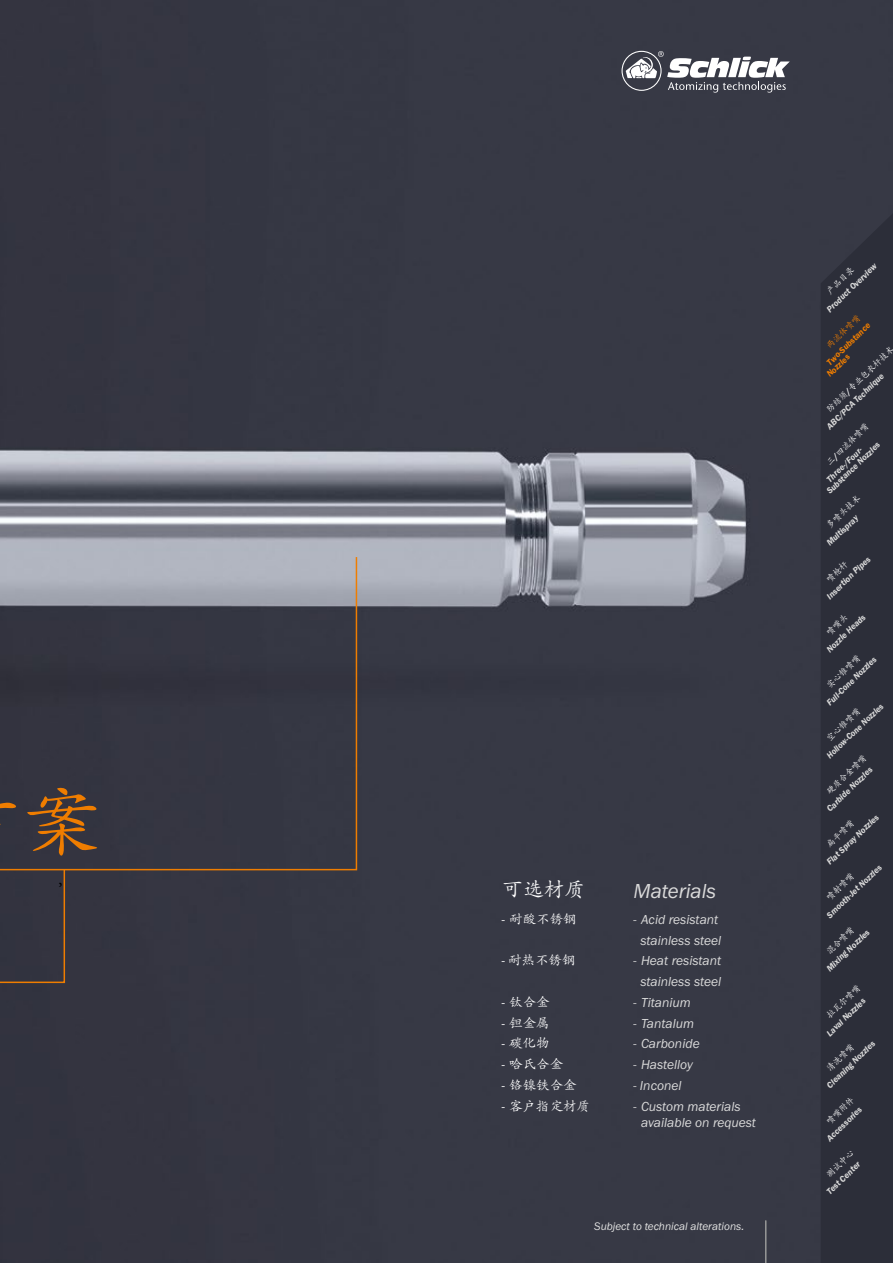
<style>
.page{position:relative;width:893px;height:1263px;background:#fff}
.page>*{position:absolute;margin:0;border:0;box-sizing:border-box;transform-origin:0 0}
.t1{font:81px "Adobe Kaiti Std";color:#ef7d00}
.t2{font:italic 21px "Franklin Gothic Itc T";color:#dadada}
.t3{font:21px "Adobe Kaiti Std";color:#fff}
.t4{font:18px "Minion Pro";color:#000}
.t5{font:italic 13.5px/16.5px "Franklin Gothic Itc T";color:#dadada}
.t6{font:13.5px "Adobe Kaiti Std";color:#fff}
.t7{font:italic 11.25px "Franklin Gothic Itc T";color:#e3e3e3}
.t8{font:italic 600 9px/8.4px "Franklin Gothic Itc T";color:#dadada;scale:.96 1}
.t9{font:9px "Adobe Kaiti Std";color:#fff;scale:.96 1}
.t10{font:italic 600 9px "Franklin Gothic Itc T";color:#ef7d00;scale:.96 1}
.t11{font:italic 600 9px "Franklin Gothic Itc T";color:#dadada;scale:.93 1}
.t12{font:italic 600 9px "Franklin Gothic Itc T";color:#dadada;scale:.95 1}
.t13{font:italic 600 9px "Franklin Gothic Itc T";color:#dadada}
.t14{font:italic 600 9px "Franklin Gothic Itc T";color:#dcdcdc;scale:.96 1}
.t15{font:9px "Adobe Kaiti Std";color:#fff;scale:.95 1}
.t16{font:9px "Adobe Kaiti Std";color:#fff;scale:.93 1}
.t17{font:9px "Adobe Kaiti Std";color:#ef7d00;scale:.96 1}
.s1{font-family:"Franklin Gothic Itc T"}
.s2{font-family:"Franklin Gothic Itc T";font-weight:600}
</style>
<div class="page">
<img style="left:0;top:0;width:893px;height:1263px">
<svg style="left:0;top:556px;width:358px;height:450px;background:#43434e"></svg>
<div style="left:0;top:868px;width:66px;height:140px;background:#33333f"></div>
<hr style="left:765px;top:1220px;width:1px;height:43px;background:#9d9d9c">
<div style="left:821px;top:201px;width:72px;height:1062px;background:#2c2e39"></div>
<svg style="left:590px;top:30px;width:200px;height:63px;background:#5b5d67"></svg>
<div style="left:823px;top:277px;width:70px;height:110px;background:#2c2e39"></div>
<svg style="left:825px;top:559px;width:24px;height:24px"></svg>
<svg style="left:825px;top:613px;width:23px;height:23px"></svg>
<h1 class="t1" style="left:21px;top:772px;width:84px">案</h1>
<h3 class="t4" style="left:58px;top:867px;width:6px">,</h3>
<p class="t3" style="left:502px;top:876px;width:85px">可选材质</p>
<p class="t6" style="left:502px;top:910px;width:76px"><span class="s1">-</span> 耐酸不锈钢</p>
<p class="t6" style="left:502px;top:952px;width:75px"><span class="s1">-</span> 耐热不锈钢</p>
<p class="t6" style="left:502px;top:993px;width:49px"><span class="s1">-</span> 钛合金</p>
<p class="t6" style="left:502px;top:1014px;width:49px"><span class="s1">-</span> 钽金属</p>
<p class="t6" style="left:502px;top:1035px;width:49px"><span class="s1">-</span> 碳化物</p>
<p class="t6" style="left:502px;top:1056px;width:63px"><span class="s1">-</span> 哈氏合金</p>
<p class="t6" style="left:502px;top:1076px;width:76px"><span class="s1">-</span> 铬镍铁合金</p>
<p class="t6" style="left:502px;top:1097px;width:90px"><span class="s1">-</span> 客户指定材质</p>
<p class="t2" style="left:634px;top:879px;width:84px">Materials</p>
<p class="t5" style="left:634px;top:911px;width:86px">- Acid resistant</p>
<p class="t5" style="left:640px;top:931px;width:82px">stainless steel</p>
<p class="t5" style="left:634px;top:952px;width:89px">- Heat resistant</p>
<p class="t5" style="left:640px;top:973px;width:82px">stainless steel</p>
<p class="t5" style="left:634px;top:994px;width:59px">- Titanium</p>
<p class="t5" style="left:634px;top:1014px;width:62px">- Tantalum</p>
<p class="t5" style="left:634px;top:1035px;width:68px">- Carbonide</p>
<p class="t5" style="left:634px;top:1056px;width:61px">- Hastelloy</p>
<p class="t5" style="left:634px;top:1077px;width:50px">- Inconel</p>
<p class="t5" style="left:641px;top:1098px;width:117px;text-indent:-8px">- Custom materials available on request</p>
<p class="t7" style="left:594px;top:1220px;width:151px">Subject to technical alterations.</p>
<p class="t8" style="left:825px;top:307px;width:70px;rotate:-44deg">Product Overview</p>
<p class="t9" style="left:824px;top:289px;width:37px;rotate:-44deg">产品目录</p>
<p class="t17" style="left:824px;top:342px;width:46px;rotate:-44deg">两流体喷嘴</p>
<p class="t10" style="left:824px;top:360px;width:61px;rotate:-44deg">Two-Substance</p>
<p class="t15" style="left:824px;top:406px;width:96px;rotate:-44deg">防结须<span class="s2">/</span>专业包衣杆技术</p>
<p class="t16" style="left:824px;top:459px;width:60px;rotate:-44deg">三<span class="s2">/</span>四流体喷嘴</p>
<p class="t9" style="left:824px;top:523px;width:46px;rotate:-44deg">多喷头技术</p>
<p class="t10" style="left:824px;top:371px;width:31px;rotate:-44deg">Nozzles</p>
<p class="t12" style="left:824px;top:424px;width:81px;rotate:-44deg">ABC/PCA Technique</p>
<p class="t8" style="left:819px;top:483px;width:75px;text-indent:8px;rotate:-44deg">Three-/Four-<br>Substance Nozzles</p>
<p class="t8" style="left:825px;top:541px;width:43px;rotate:-44deg">Multispray</p>
<p class="t13" style="left:824px;top:594px;width:59px;rotate:-44deg">Insertion Pipes</p>
<p class="t8" style="left:825px;top:647px;width:54px;rotate:-44deg">Nozzle Heads</p>
<p class="t8" style="left:825px;top:701px;width:70px;rotate:-44deg">Full-Cone Nozzles</p>
<p class="t11" style="left:824px;top:753px;width:82px;rotate:-44deg">Hollow-Cone Nozzles</p>
<p class="t9" style="left:824px;top:682px;width:46px;rotate:-44deg">实心锥喷嘴</p>
<p class="t9" style="left:824px;top:736px;width:46px;rotate:-44deg">空心锥喷嘴</p>
<p class="t9" style="left:824px;top:789px;width:55px;rotate:-44deg">硬质合金喷嘴</p>
<p class="t8" style="left:825px;top:807px;width:64px;rotate:-44deg">Carbide Nozzles</p>
<p class="t8" style="left:825px;top:860px;width:73px;rotate:-44deg">Flat Spray Nozzles</p>
<p class="t9" style="left:824px;top:842px;width:37px;rotate:-44deg">扁平喷嘴</p>
<p class="t8" style="left:825px;top:913px;width:77px;rotate:-44deg">Smooth-Jet Nozzles</p>
<p class="t14" style="left:824px;top:966px;width:60px;rotate:-44deg">Mixing Nozzles</p>
<p class="t8" style="left:825px;top:1031px;width:54px;rotate:-44deg">Laval Nozzles</p>
<p class="t8" style="left:825px;top:1083px;width:68px;rotate:-44deg">Cleaning Nozzles</p>
<p class="t8" style="left:825px;top:1136px;width:48px;rotate:-44deg">Accessories</p>
<p class="t8" style="left:825px;top:1190px;width:46px;rotate:-44deg">Test Center</p>
<p class="t9" style="left:824px;top:895px;width:37px;rotate:-44deg">喷射喷嘴</p>
<p class="t9" style="left:824px;top:948px;width:37px;rotate:-44deg">混合喷嘴</p>
<p class="t9" style="left:824px;top:1013px;width:46px;rotate:-44deg">拉瓦尔喷嘴</p>
<p class="t9" style="left:824px;top:1065px;width:37px;rotate:-44deg">清洗喷嘴</p>
<p class="t9" style="left:824px;top:1118px;width:37px;rotate:-44deg">喷嘴附件</p>
<p class="t9" style="left:824px;top:1171px;width:37px;rotate:-44deg">测试中心</p>
</div>
